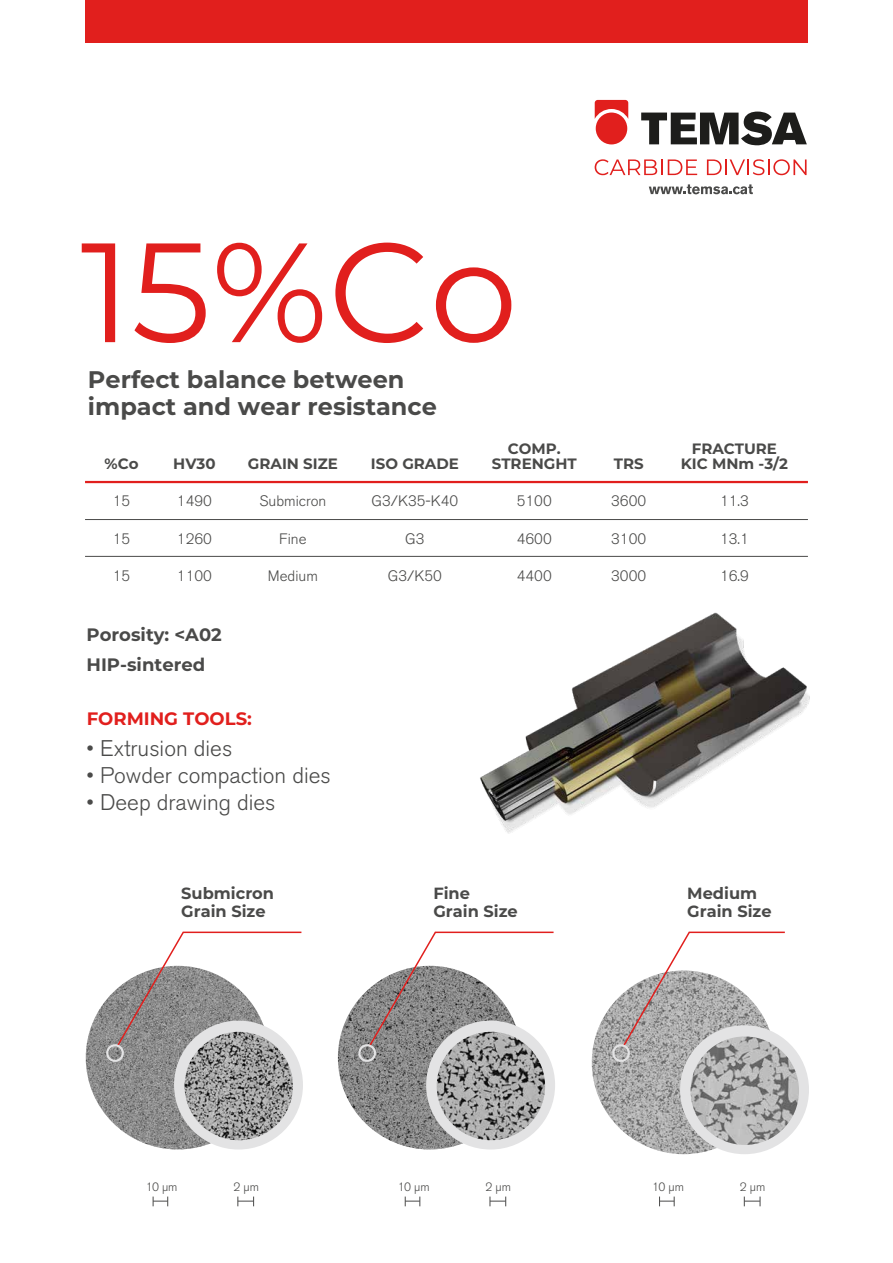
<style>
.page{position:relative;width:893px;height:1263px;background:#fff}
.page>*{position:absolute;margin:0;border:0;box-sizing:border-box;transform-origin:0 0}
.t1{font:141px "Montserrat";color:#e11f1d}
.t2{font:700 24px/27px "Montserrat";color:#4a4a49}
.t3{font:300 22.5px "Akzidenz Grotesk BE";color:#4a4a49}
.t4{font:700 18px/29.8px "Montserrat";color:#4a4a49}
.t5{font:700 18px "Montserrat";color:#e11f1d}
.t6{font:700 16.2px/18px "Montserrat";color:#4a4a49}
.t7{font:300 15px "Akzidenz Grotesk BE";color:#4a4a49}
.t8{font:700 15px/15px "Montserrat";color:#4a4a49;text-align:center}
.t9{font:300 12px "Akzidenz Grotesk BE";color:#4a4a49}
</style>
<div class="page">
<img style="left:480px;top:612px;width:330px;height:222px">
<div style="left:85px;top:0;width:723px;height:43px;background:#e11f1d"></div>
<img style="left:338px;top:966px;width:184px;height:183px;border-radius:92px">
<svg style="left:405px;top:1196px;width:15px;height:10px"></svg>
<svg style="left:490px;top:1196px;width:16px;height:10px"></svg>
<svg style="left:357px;top:931px;width:198px;height:218px"></svg>
<hr style="left:85px;top:481px;width:723px;height:2px;background:#e11f1d">
<hr style="left:85px;top:519px;width:723px;height:1px;background:#4a4a49">
<hr style="left:85px;top:556px;width:723px;height:1px;background:#4a4a49">
<svg style="left:595px;top:100px;width:33px;height:44px"></svg>
<svg style="left:641px;top:112px;width:166px;height:33px"></svg>
<svg style="left:649px;top:184px;width:104px;height:10px"></svg>
<svg style="left:595px;top:159px;width:102px;height:16px"></svg>
<svg style="left:707px;top:159px;width:99px;height:16px"></svg>
<img style="left:592px;top:970px;width:183px;height:184px;border-radius:92px">
<svg style="left:611px;top:931px;width:198px;height:223px"></svg>
<svg style="left:659px;top:1196px;width:16px;height:10px"></svg>
<svg style="left:744px;top:1196px;width:17px;height:10px"></svg>
<img style="left:86px;top:966px;width:183px;height:183px;border-radius:92px">
<svg style="left:153px;top:1196px;width:15px;height:10px"></svg>
<svg style="left:237px;top:1196px;width:17px;height:10px"></svg>
<svg style="left:105px;top:931px;width:198px;height:218px"></svg>
<h1 class="t1" style="left:80px;top:195px;width:439px">15%Co</h1>
<h2 class="t2" style="left:88px;top:365px;width:350px">Perfect balance between impact and wear resistance</h2>
<p class="t8" style="left:105px;top:455px;width:35px">%Co</p>
<p class="t7" style="left:113px;top:493px;width:19px">15</p>
<p class="t7" style="left:113px;top:530px;width:19px">15</p>
<p class="t7" style="left:113px;top:568px;width:19px">15</p>
<p class="t8" style="left:173px;top:455px;width:44px">HV30</p>
<p class="t7" style="left:177px;top:493px;width:36px">1490</p>
<p class="t7" style="left:177px;top:530px;width:36px">1260</p>
<p class="t7" style="left:177px;top:568px;width:36px">1100</p>
<p class="t4" style="left:87px;top:619px;width:137px">Porosity: &lt;A02<br>HIP-sintered</p>
<p class="t8" style="left:248px;top:455px;width:91px">GRAIN SIZE</p>
<p class="t7" style="left:259px;top:493px;width:68px">Submicron</p>
<p class="t7" style="left:279px;top:530px;width:29px">Fine</p>
<p class="t7" style="left:268px;top:568px;width:52px">Medium</p>
<p class="t5" style="left:87px;top:705px;width:167px">FORMING TOOLS:</p>
<h3 class="t3" style="left:87px;top:735px;width:147px">• Extrusion dies</h3>
<h3 class="t3" style="left:87px;top:762px;width:246px">• Powder compaction dies</h3>
<h3 class="t3" style="left:87px;top:789px;width:190px">• Deep drawing dies</h3>
<p class="t8" style="left:371px;top:455px;width:89px">ISO GRADE</p>
<p class="t7" style="left:371px;top:493px;width:88px">G3/K35-K40</p>
<p class="t7" style="left:405px;top:530px;width:21px">G3</p>
<p class="t7" style="left:388px;top:568px;width:56px">G3/K50</p>
<p class="t8" style="left:492px;top:440px;width:87px">COMP.<br>STRENGHT</p>
<p class="t7" style="left:517px;top:492px;width:36px">5100</p>
<p class="t7" style="left:517px;top:530px;width:36px">4600</p>
<p class="t7" style="left:517px;top:567px;width:36px">4400</p>
<p class="t6" style="left:181px;top:883px;width:94px">Submicron<br>Grain Size</p>
<p class="t6" style="left:433px;top:883px;width:86px">Fine<br>Grain Size</p>
<p class="t8" style="left:614px;top:455px;width:31px">TRS</p>
<p class="t7" style="left:611px;top:493px;width:36px">3600</p>
<p class="t7" style="left:611px;top:530px;width:36px">3100</p>
<p class="t7" style="left:611px;top:568px;width:36px">3000</p>
<p class="t8" style="left:681px;top:440px;width:109px">FRACTURE<br>KIC MNm -3/2</p>
<p class="t7" style="left:720px;top:492px;width:30px">11.3</p>
<p class="t7" style="left:720px;top:530px;width:30px">13.1</p>
<p class="t7" style="left:720px;top:567px;width:30px">16.9</p>
<p class="t6" style="left:687px;top:883px;width:86px">Medium<br>Grain Size</p>
<p class="t9" style="left:146px;top:1180px;width:33px">10 µm</p>
<p class="t9" style="left:233px;top:1180px;width:27px">2 µm</p>
<p class="t9" style="left:652px;top:1180px;width:33px">10 µm</p>
<p class="t9" style="left:740px;top:1180px;width:27px">2 µm</p>
<p class="t9" style="left:398px;top:1180px;width:33px">10 µm</p>
<p class="t9" style="left:486px;top:1180px;width:27px">2 µm</p>
</div>
